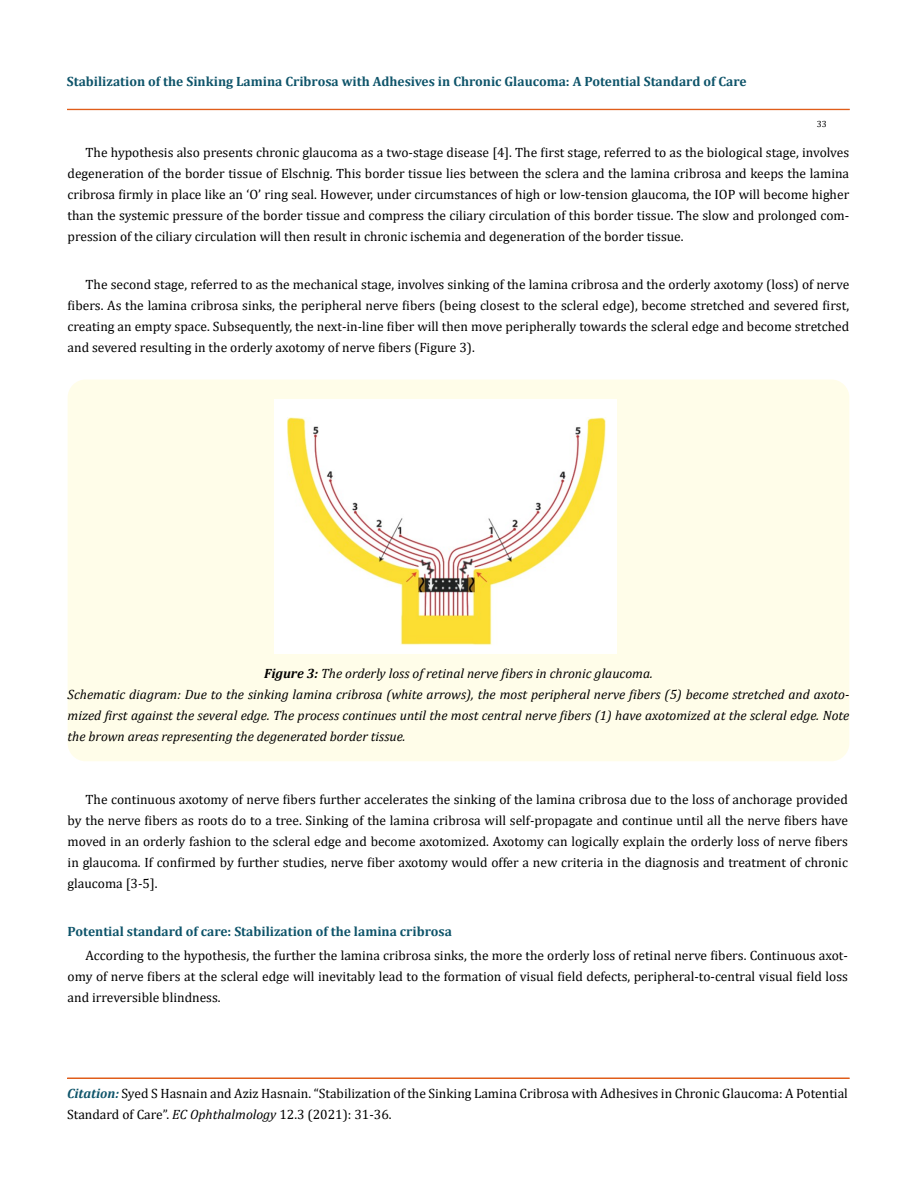
<style>
.page{position:relative;width:917px;height:1190px;background:#fff}
.page>*{position:absolute;margin:0;border:0;box-sizing:border-box;transform-origin:0 0}
.t1{font:13.5px/21px "Cambria";color:#000;text-align:justify}
.t2{font:italic 13.5px/21px "Cambria";color:#000}
.t3{font:700 13.5px "Cambria";color:#0e546a}
.t4{font:9px "Cambria";color:#000}
.s1{font-weight:700}
.s2{font-weight:700;font-style:italic;color:#0e546a}
.s3{font-style:italic}
</style>
<div class="page">
<div style="left:67px;top:109px;width:782px;height:1px;border:1px solid #e05d1a"></div>
<div style="left:67px;top:1078px;width:782px;height:1px;border:1px solid #e05d1a"></div>
<div style="left:68px;top:379px;width:781px;height:382px;background:#fffde9;border-radius:18px"></div>
<img style="left:275px;top:399px;width:342px;height:255px">
<p class="t3" style="left:67px;top:72px;width:681px">Stabilization of the Sinking Lamina Cribrosa with Adhesives in Chronic Glaucoma: A Potential Standard of Care</p>
<p class="t4" style="left:816px;top:118px;width:11px">33</p>
<p class="t1" style="left:68px;top:142px;width:783px;text-indent:18px">The hypothesis also presents chronic glaucoma as a two-stage disease [4]. The first stage, referred to as the biological stage, involves degeneration of the border tissue of Elschnig. This border tissue lies between the sclera and the lamina cribrosa and keeps the lamina cribrosa firmly in place like an ‘O’ ring seal. However, under circumstances of high or low-tension glaucoma, the IOP will become higher than the systemic pressure of the border tissue and compress the ciliary circulation of this border tissue. The slow and prolonged com&shy;pression of the ciliary circulation will then result in chronic ischemia and degeneration of the border tissue.</p>
<p class="t1" style="left:68px;top:274px;width:783px;text-indent:18px">The second stage, referred to as the mechanical stage, involves sinking of the lamina cribrosa and the orderly axotomy (loss) of nerve fibers. As the lamina cribrosa sinks, the peripheral nerve fibers (being closest to the scleral edge), become stretched and severed first, creating an empty space. Subsequently, the next-in-line fiber will then move peripherally towards the scleral edge and become stretched and severed resulting in the orderly axotomy of nerve fibers (Figure 3).</p>
<p class="t2" style="left:68px;top:662px;width:783px;text-indent:196px"><span class="s1">Figure 3:</span> The orderly loss of retinal nerve fibers in chronic glaucoma.<br>Schematic diagram: Due to the sinking lamina cribrosa (white arrows), the most peripheral nerve fibers (5) become stretched and axoto&shy;mized first against the several edge. The process continues until the most central nerve fibers (1) have axotomized at the scleral edge. Note the brown areas representing the degenerated border tissue.</p>
<p class="t1" style="left:68px;top:789px;width:781px;text-indent:18px">The continuous axotomy of nerve fibers further accelerates the sinking of the lamina cribrosa due to the loss of anchorage provided by the nerve fibers as roots do to a tree. Sinking of the lamina cribrosa will self-propagate and continue until all the nerve fibers have moved in an orderly fashion to the scleral edge and become axotomized. Axotomy can logically explain the orderly loss of nerve fibers in glaucoma. If confirmed by further studies, nerve fiber axotomy would offer a new criteria in the diagnosis and treatment of chronic glaucoma [3-5].</p>
<p class="t3" style="left:68px;top:922px;width:386px">Potential standard of care: Stabilization of the lamina cribrosa</p>
<p class="t1" style="left:68px;top:945px;width:781px;text-indent:18px">According to the hypothesis, the further the lamina cribrosa sinks, the more the orderly loss of retinal nerve fibers. Continuous axot&shy;omy of nerve fibers at the scleral edge will inevitably lead to the formation of visual field defects, peripheral-to-central visual field loss and irreversible blindness.</p>
<p class="t1" style="left:67px;top:1083px;width:782px"><span class="s2">Citation:</span> Syed S Hasnain and Aziz Hasnain. “Stabilization of the Sinking Lamina Cribrosa with Adhesives in Chronic Glaucoma: A Potential<br>Standard of Care”. <span class="s3">EC Ophthalmology</span> 12.3 (2021): 31-36.</p>
</div>
